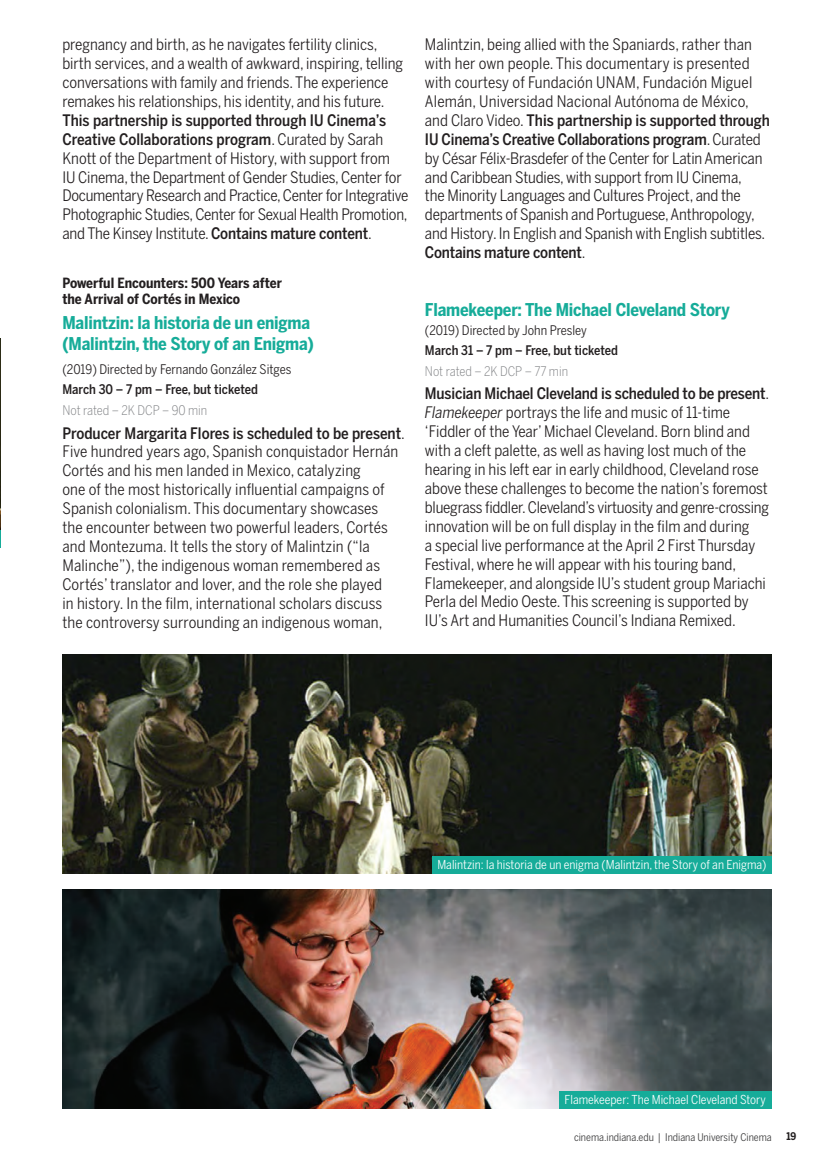
<style>
.page{position:relative;width:819px;height:1166px;background:#fff}
.page>*{position:absolute;margin:0;border:0;box-sizing:border-box;transform-origin:0 0}
.Film_title{font:700 17.5px/21px "Benton Sans Cond";letter-spacing:-.01em;color:#16ac99}
.film_Paragraph{font:15.75px/18.9px "Benton Sans Cond";color:#231f20}
.film_date{font:700 14px/16.8px "Benton Sans Cond";color:#231f20}
.Film_title-2{font:13.12px "Benton Sans Cond";color:#231f20}
.film_date-2{font:500 13.12px "Benton Sans Cond";color:#231f20}
.film_date-3{font:300 13.12px "Benton Sans Cond";color:#808285}
.t1{font:12.25px "Benton Sans Cond";color:#fff}
.t2{font:10.5px "Benton Sans Cond";color:#383839}
.t3{font:700 10.5px "Benton Sans Cond";color:#231f20}
.s1{font-weight:500}
.s2{font-style:italic}
</style>
<div class="page">
<img style="left:62px;top:654px;width:710px;height:219px">
<img style="left:62px;top:889px;width:710px;height:220px">
<div style="left:432px;top:856px;width:340px;height:17px;background:#16ac99"></div>
<div style="left:559px;top:1091px;width:213px;height:18px;background:#16ac99"></div>
<img style="left:0;top:338px;width:1px;height:192px">
<svg style="left:0;top:530px;width:1px;height:17px"></svg>
<p class="film_Paragraph" style="left:62px;top:35px;width:348px">pregnancy and birth, as he navigates fertility clinics, birth services, and a wealth of awkward, inspiring, telling conversations with family and friends. The experience remakes his relationships, his identity, and his future.<br><span class="s1">This partnership is supported through IU Cinema’s Creative Collaborations program</span>. Curated by Sarah Knott of the Department of History, with support from<br>IU Cinema, the Department of Gender Studies, Center for Documentary Research and Practice, Center for Integrative Photographic Studies, Center for Sexual Health Promotion, and The Kinsey Institute. <span class="s1">Contains mature content</span>.</p>
<p class="film_date" style="left:62px;top:274px;width:221px">Powerful Encounters: 500 Years after the Arrival of Cortés in Mexico</p>
<h3 class="Film_title" style="left:62px;top:312px;width:253px">Malintzin: la historia de un enigma (Malintzin, the Story of an Enigma)</h3>
<h3 class="Film_title-2" style="left:62px;top:362px;width:230px">(2019) Directed by Fernando González Sitges</h3>
<p class="film_date-2" style="left:62px;top:381px;width:197px">March 30 – 7 pm – Free, but ticketed</p>
<p class="film_date-3" style="left:62px;top:402px;width:146px">Not rated – 2K DCP – 90 min</p>
<p class="film_Paragraph" style="left:62px;top:423px;width:344px"><span class="s1">Producer Margarita Flores is scheduled to be present</span>.<br>Five hundred years ago, Spanish conquistador Hernán Cortés and his men landed in Mexico, catalyzing<br>one of the most historically influential campaigns of Spanish colonialism. This documentary showcases<br>the encounter between two powerful leaders, Cortés and Montezuma. It tells the story of Malintzin (“la Malinche”), the indigenous woman remembered as Cortés’ translator and lover, and the role she played<br>in history. In the film, international scholars discuss the controversy surrounding an indigenous woman,</p>
<p class="film_Paragraph" style="left:425px;top:35px;width:346px">Malintzin, being allied with the Spaniards, rather than with her own people. This documentary is presented with courtesy of Fundación UNAM, Fundación Miguel Alemán, Universidad Nacional Autónoma de México, and Claro Video. <span class="s1">This partnership is supported through IU Cinema’s Creative Collaborations program</span>. Curated by César Félix-Brasdefer of the Center for Latin American and Caribbean Studies, with support from IU Cinema,<br>the Minority Languages and Cultures Project, and the departments of Spanish and Portuguese, Anthropology, and History. In English and Spanish with English subtitles.<br><span class="s1">Contains mature content</span>.</p>
<h3 class="Film_title" style="left:425px;top:299px;width:306px">Flamekeeper: The Michael Cleveland Story</h3>
<h3 class="Film_title-2" style="left:425px;top:323px;width:164px">(2019) Directed by John Presley</h3>
<p class="film_date-2" style="left:425px;top:342px;width:195px">March 31 – 7 pm – Free, but ticketed</p>
<p class="film_date-3" style="left:425px;top:363px;width:145px">Not rated – 2K DCP – 77 min</p>
<p class="film_Paragraph" style="left:425px;top:384px;width:346px"><span class="s1">Musician Michael Cleveland is scheduled to be present</span>.<br><span class="s2">Flamekeeper</span> portrays the life and music of 11-time ‘Fiddler of the Year’ Michael Cleveland. Born blind and with a cleft palette, as well as having lost much of the hearing in his left ear in early childhood, Cleveland rose above these challenges to become the nation’s foremost bluegrass fiddler. Cleveland’s virtuosity and genre-crossing innovation will be on full display in the film and during<br>a special live performance at the April 2 First Thursday Festival, where he will appear with his touring band, Flamekeeper, and alongside IU’s student group Mariachi Perla del Medio Oeste. This screening is supported by IU’s Art and Humanities Council’s Indiana Remixed.</p>
<p class="t1" style="left:437px;top:856px;width:331px">Malintzin: la historia de un enigma (Malintzin, the Story of an Enigma)</p>
<p class="t1" style="left:565px;top:1091px;width:203px">Flamekeeper: The Michael Cleveland Story</p>
<p class="t2" style="left:574px;top:1130px;width:199px">cinema.indiana.edu | Indiana University Cinema</p>
<p class="t3" style="left:786px;top:1130px;width:11px">19</p>
</div>
